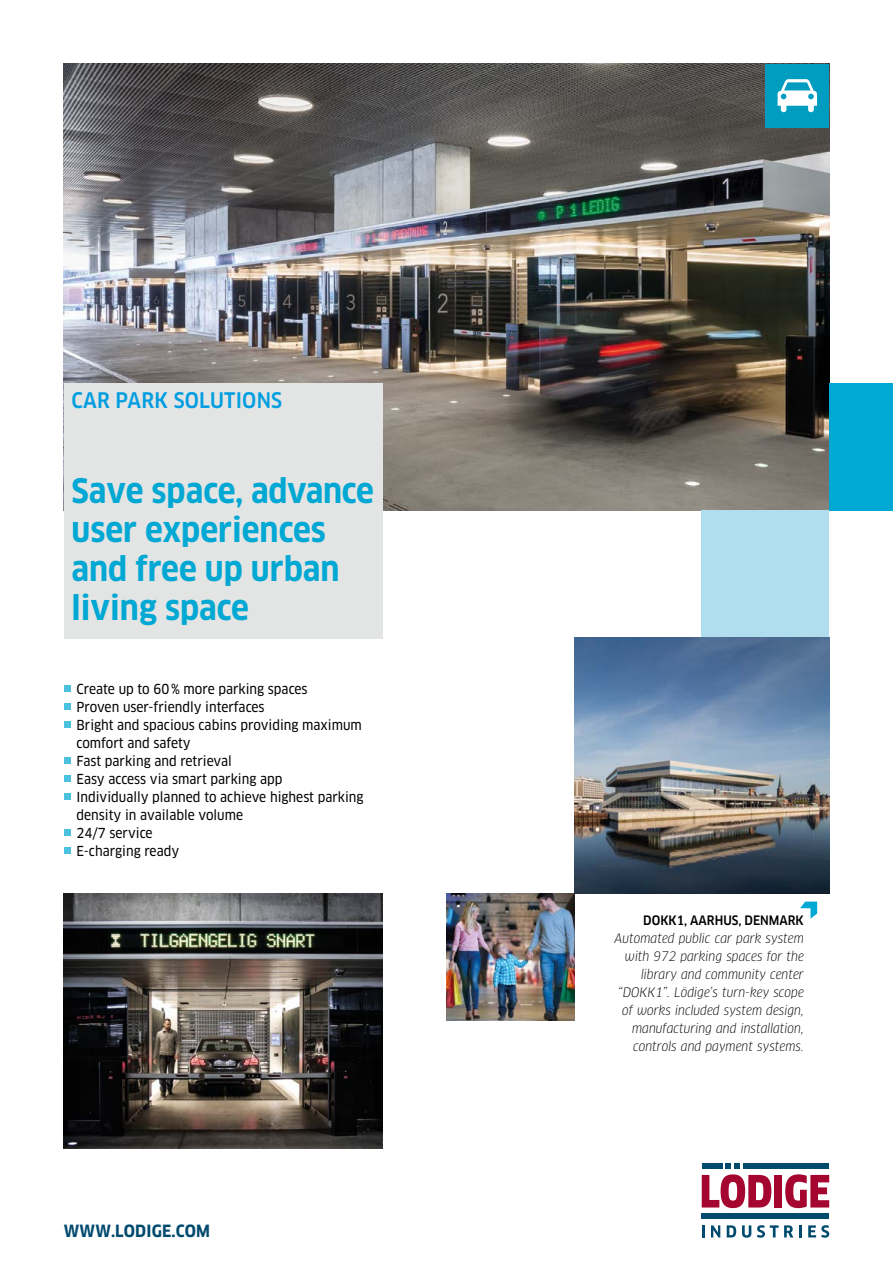
<style>
.page{position:relative;width:893px;height:1263px;background:#fff}
.page>*{position:absolute;margin:0;border:0;box-sizing:border-box;transform-origin:0 0}
.t1{font:700 33px/39px "Clan Pro Narr";color:#00a8d3}
.t2{font:500 21px "Clan Pro Narr";letter-spacing:.01em;color:#009ee0}
.t3{font:700 16.5px "Clan Pro Narr";letter-spacing:.01em;color:#004a6d}
.t4{font:13.5px/18px "Clan Pro Narr News";color:#000}
.t5{font:italic 12.75px/18px "Clan Pro Narr";color:#000;text-align:right}
.t6{font:500 12.75px "Clan Pro Narr";color:#000}
</style>
<div class="page">
<img style="left:64px;top:64px;width:765px;height:446px">
<div style="left:702px;top:510px;width:127px;height:128px;background:#b0deee"></div>
<div style="left:829px;top:383px;width:64px;height:127px;background:#00a8d3"></div>
<div style="left:702px;top:1213px;width:127px;height:6px;background:#004a6d"></div>
<div style="left:743px;top:1163px;width:86px;height:6px;background:#004a6d"></div>
<svg style="left:702px;top:1163px;width:69px;height:45px"></svg>
<div style="left:774px;top:1175px;width:8px;height:32px;background:#a50630"></div>
<svg style="left:785px;top:1174px;width:44px;height:34px"></svg>
<svg style="left:702px;top:1225px;width:2px;height:12px"></svg>
<svg style="left:711px;top:1225px;width:9px;height:12px"></svg>
<svg style="left:727px;top:1225px;width:9px;height:12px"></svg>
<svg style="left:742px;top:1225px;width:9px;height:13px"></svg>
<svg style="left:757px;top:1225px;width:36px;height:13px"></svg>
<svg style="left:799px;top:1225px;width:3px;height:12px"></svg>
<svg style="left:808px;top:1225px;width:21px;height:13px"></svg>
<div style="left:765px;top:64px;width:64px;height:64px;background:#009dc1"></div>
<svg style="left:778px;top:79px;width:39px;height:33px"></svg>
<div style="left:64px;top:384px;width:319px;height:255px;background:#e3e4e4"></div>
<img style="left:574px;top:638px;width:255px;height:255px">
<svg style="left:800px;top:901px;width:17px;height:17px"></svg>
<img style="left:64px;top:894px;width:319px;height:255px">
<img style="left:446px;top:893px;width:128px;height:127px">
<div style="left:64px;top:685px;width:7px;height:7px;background:#4dc2e0"></div>
<div style="left:64px;top:703px;width:7px;height:7px;background:#4dc2e0"></div>
<div style="left:64px;top:721px;width:7px;height:7px;background:#4dc2e0"></div>
<div style="left:64px;top:757px;width:7px;height:7px;background:#4dc2e0"></div>
<div style="left:64px;top:775px;width:7px;height:7px;background:#4dc2e0"></div>
<div style="left:64px;top:793px;width:7px;height:7px;background:#4dc2e0"></div>
<div style="left:64px;top:829px;width:7px;height:7px;background:#4dc2e0"></div>
<div style="left:64px;top:847px;width:7px;height:7px;background:#4dc2e0"></div>
<h2 class="t2" style="left:72px;top:388px;width:212px">CAR PARK SOLUTIONS</h2>
<h1 class="t1" style="left:72px;top:472px;width:304px">Save space, advance user experiences and free up urban living space</h1>
<p class="t4" style="left:77px;top:680px;width:288px">Create up to 60% more parking spaces<br>Proven user-friendly interfaces<br>Bright and spacious cabins providing maximum comfort and safety<br>Fast parking and retrieval<br>Easy access via smart parking app<br>Individually planned to achieve highest parking density in available volume<br>24/7 service<br>E-charging ready</p>
<p class="t3" style="left:64px;top:1222px;width:148px">WWW.LODIGE.COM</p>
<p class="t6" style="left:643px;top:912px;width:162px">DOKK1, AARHUS, DENMARK</p>
<p class="t5" style="left:614px;top:929px;width:191px">Automated public car park system with 972 parking spaces for the library and community center “DOKK1”. Lödige’s turn-key scope of works included system design, manufacturing and installation, controls and payment systems.</p>
</div>
